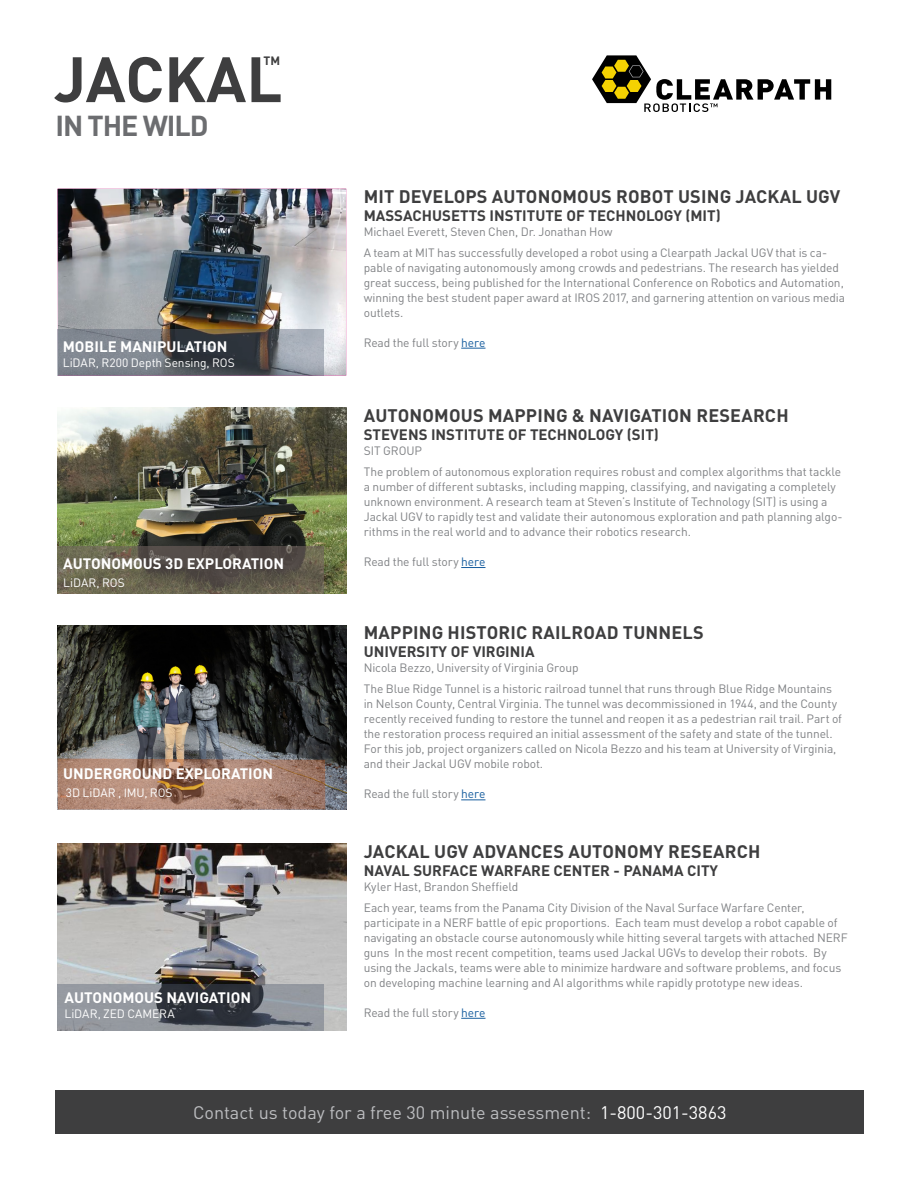
<style>
.page{position:relative;width:918px;height:1188px;background:#fff}
.page>*{position:absolute;margin:0;border:0;box-sizing:border-box;transform-origin:0 0}
.t1{font:700 63px "DIN Pro";color:#3e3e3f}
.t2{font:700 28.5px "DIN Pro";letter-spacing:-.04em;color:#6c6d70}
.t3{font:700 18px "DIN Pro";letter-spacing:.01em;color:#3e3e3f}
.t4{font:18px "DIN Pro";color:#bcbdc0}
.t5{font:18px "DIN Pro";color:#fff}
.t6{font:700 15px "DIN Pro";color:#3e3e3f}
.t7{font:700 15px "DIN Pro";color:#fff}
.t8{font:12px/15px "DIN Pro";letter-spacing:-.01em;color:#808285}
.t9{font:12px "DIN Pro";letter-spacing:-.005em;color:#fff}
.t10{font:700 12px "DIN Pro";color:#3e3e3f}
.s1{color:#175d9e}
</style>
<div class="page">
<img style="left:58px;top:407px;width:288px;height:187px">
<img style="left:58px;top:625px;width:288px;height:185px">
<svg style="left:592px;top:55px;width:239px;height:57px"></svg>
<svg style="left:461px;top:567px;width:25px;height:1px"></svg>
<svg style="left:58px;top:547px;width:266px;height:47px"></svg>
<svg style="left:461px;top:800px;width:24px;height:1px"></svg>
<svg style="left:58px;top:759px;width:267px;height:50px"></svg>
<img style="left:58px;top:189px;width:288px;height:187px">
<svg style="left:58px;top:329px;width:266px;height:47px"></svg>
<svg style="left:461px;top:348px;width:25px;height:1px"></svg>
<div style="left:56px;top:1090px;width:808px;height:44px;background:#3e3e3f"></div>
<svg style="left:461px;top:1018px;width:25px;height:1px"></svg>
<img style="left:58px;top:844px;width:288px;height:187px">
<svg style="left:58px;top:984px;width:266px;height:47px;fill:#93979e"></svg>
<p class="t10" style="left:264px;top:53px;width:18px">TM</p>
<p class="t1" style="left:54px;top:37px;width:230px">JACKAL</p>
<p class="t2" style="left:56px;top:106px;width:154px">IN THE WILD</p>
<p class="t7" style="left:63px;top:337px;width:166px">MOBILE MANIPULATION</p>
<p class="t9" style="left:63px;top:355px;width:173px">LiDAR R, 200 Depth Sensing, ROS</p>
<p class="t7" style="left:63px;top:554px;width:222px">AUTONOMOUS D3 EXPLORATION</p>
<p class="t9" style="left:63px;top:575px;width:63px">LiDAR, ROS</p>
<p class="t7" style="left:63px;top:764px;width:211px">UNDERGROUND EXPLORATION</p>
<p class="t9" style="left:66px;top:785px;width:108px">D3 LiDAR , IMU, ROS</p>
<p class="t7" style="left:64px;top:987px;width:188px">AUTONOMOUS NAVIGATION</p>
<p class="t9" style="left:64px;top:1005px;width:112px">LiDAR, ZED CAMERA</p>
<p class="t3" style="left:364px;top:184px;width:478px">MIT DEVELOPS AUTONOMOUS ROBOT USING JACKAL UGV</p>
<p class="t6" style="left:364px;top:205px;width:359px">MASSACHUSETTS INSTITUTE OF TECHNOLOGY (MIT(</p>
<p class="t8" style="left:364px;top:223px;width:250px">Michael Everett, Steven Chen, Dr. Jonathan How</p>
<p class="t8" style="left:364px;top:259px;width:477px">pable of navigating autonomously among crowds and pedestrians. The research has yielded</p>
<p class="t8" style="left:364px;top:244px;width:465px">A team at MIT has successfully developed a robot using a Clearpath Jackal UGV that is ca-</p>
<p class="t8" style="left:364px;top:274px;width:483px;text-align:justify">great success, being published for the International Conference on Robotics and Automation, winning the best student paper award at IROS 2017, and garnering attention on various media outlets.</p>
<p class="t8" style="left:364px;top:334px;width:123px">Read the full story <span class="s1">here</span></p>
<p class="t3" style="left:364px;top:403px;width:426px">AUTONOMOUS MAPPING &amp; NAVIGATION RESEARCH</p>
<p class="t6" style="left:364px;top:424px;width:297px">STEVENS INSTITUTE OF TECHNOLOGY (SIT(</p>
<p class="t8" style="left:364px;top:443px;width:60px">SIT GROUP</p>
<p class="t8" style="left:364px;top:464px;width:479px">The problem of autonomous exploration requires robust and complex algorithms that tackle a number of different subtasks, including mapping, classifying, and navigating a completely unknown environment A. research team at Steven s’ Institute of Technology (SIT) is using a</p>
<p class="t8" style="left:364px;top:524px;width:329px">rithms in the real world and to advance their robotics research.</p>
<p class="t8" style="left:364px;top:509px;width:480px">Jackal UGV to rapidly test and validate their autonomous exploration and path planning algo-</p>
<p class="t8" style="left:364px;top:554px;width:123px">Read the full story <span class="s1">here</span></p>
<p class="t3" style="left:364px;top:621px;width:341px">MAPPING HISTORIC RAILROAD TUNNELS</p>
<p class="t6" style="left:364px;top:642px;width:172px">UNIVERSITY OF VIRGINIA</p>
<p class="t8" style="left:364px;top:660px;width:216px">Nicola Bezzo, University of Virginia Group</p>
<p class="t8" style="left:364px;top:681px;width:480px">The Blue Ridge Tunnel is a historic railroad tunnel that runs through Blue Ridge Mountains in Nelson County, Central Virginia. The tunnel was decommissioned in 1944, and the County recently received funding to restore the tunnel and reopen it as a pedestrian rail trail. Part of the restoration process required an initial assessment of the safety and state of the tunnel.<br>For this job, project organizers called on Nicola Bezzo and his team at University of Virginia, and their Jackal UGV mobile robot.</p>
<p class="t8" style="left:364px;top:786px;width:123px">Read the full story <span class="s1">here</span></p>
<p class="t3" style="left:364px;top:839px;width:398px">JACKAL UGV ADVANCES AUTONOMY RESEARCH</p>
<p class="t6" style="left:364px;top:860px;width:356px">NAVAL SURFACE WARFARE CENTER - PANAMA CITY</p>
<p class="t8" style="left:364px;top:878px;width:156px">Kyler Hast, Brandon Sheffield</p>
<p class="t8" style="left:364px;top:899px;width:485px">Each year, teams from the Panama City Division of the Naval Surface Warfare Center, participate in a NERF battle of epic proportions. Each team must develop a robot capable of navigating an obstacle course autonomously while hitting several targets with attached NERF guns In the most recent competition, teams used Jackal UGVs to develop their robots. By using the Jackals, teams were able to minimize hardware and software problems, and focus on developing machine learning and AI algorithms while rapidly prototype new ideas.</p>
<p class="t8" style="left:364px;top:1004px;width:123px">Read the full story <span class="s1">here</span></p>
<p class="t4" style="left:193px;top:1100px;width:400px">Contact us today for a free 30 minute assessment:</p>
<p class="t5" style="left:600px;top:1100px;width:128px">1-800-301-3863</p>
</div>
